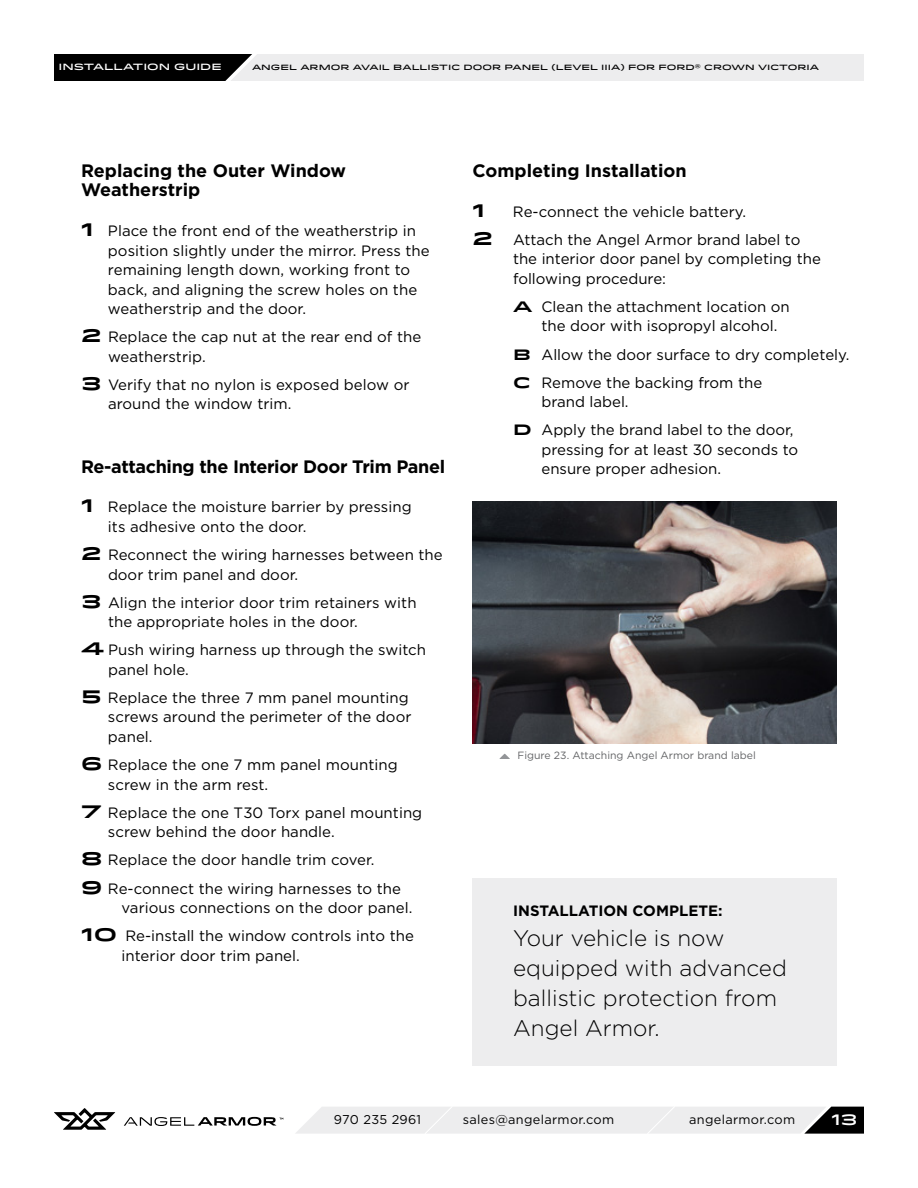
<style>
.page{position:relative;width:918px;height:1188px;background:#fff}
.page>*{position:absolute;margin:0;border:0;box-sizing:border-box;transform-origin:0 0}
.t1{font:300 22.5px/30px "Gotham";color:#000}
.t2{font:700 18px/19.5px "Gotham";color:#000}
.t3{font:700 18px "Gotham";letter-spacing:-.02em;color:#000}
.t4{font:700 18px "Idlewild";color:#000}
.t5{font:15px/19.5px "Gotham";letter-spacing:.005em;color:#000}
.t6{font:700 15px "Gotham";color:#000}
.t7{font:500 15px "Idlewild";color:#fff}
.t8{font:12.75px "Gotham";letter-spacing:.025em;color:#000}
.t9{font:10.5px "Gotham";color:#636466}
.t10{font:500 9px "Idlewild";color:#fff}
.t11{font:500 7.65px "Idlewild";color:#000}
.s1{font-family:"Idlewild";font-weight:700;font-size:18px}
.s2{font-family:"Idlewild";font-weight:700}
</style>
<div class="page">
<svg style="left:54px;top:54px;width:810px;height:27px;background:#b6b6b7"></svg>
<svg style="left:54px;top:1108px;width:61px;height:22px"></svg>
<svg style="left:124px;top:1117px;width:159px;height:9px"></svg>
<svg style="left:296px;top:1106px;width:568px;height:28px;background:#dbdbdc"></svg>
<img style="left:472px;top:502px;width:365px;height:241px">
<svg style="left:499px;top:753px;width:11px;height:6px"></svg>
<div style="left:472px;top:878px;width:365px;height:188px;background:#ededee"></div>
<p class="t10" style="left:58px;top:60px;width:165px">INSTALLATION GUIDE</p>
<p class="t11" style="left:252px;top:62px;width:569px">ANGEL ARMOR AVAIL BALLISTIC DOOR PANEL (LEVEL IIIA) FOR FORD® CROWN VICTORIA</p>
<p class="t2" style="left:81px;top:160px;width:267px">Replacing the Outer Window<br>Weatherstrip</p>
<p class="t5" style="left:108px;top:221px;width:323px;text-indent:-27px"><span class="s1">1</span> Place the front end of the weatherstrip in position slightly under the mirror. Press the remaining length down, working front to back, and aligning the screw holes on the weatherstrip and the door.</p>
<p class="t5" style="left:108px;top:327px;width:315px;text-indent:-27px"><span class="s1">2</span> Replace the cap nut at the rear end of the weatherstrip.</p>
<p class="t5" style="left:108px;top:375px;width:303px;text-indent:-27px"><span class="s1">3</span> Verify that no nylon is exposed below or around the window trim.</p>
<p class="t3" style="left:81px;top:456px;width:366px">Re-attaching the Interior Door Trim Panel</p>
<p class="t5" style="left:108px;top:497px;width:305px;text-indent:-27px"><span class="s1">1</span> Replace the moisture barrier by pressing its adhesive onto the door.</p>
<p class="t5" style="left:108px;top:545px;width:336px;text-indent:-27px"><span class="s1">2</span> Reconnect the wiring harnesses between the door trim panel and door.</p>
<p class="t5" style="left:108px;top:592px;width:310px;text-indent:-27px"><span class="s1">3</span> Align the interior door trim retainers with the appropriate holes in the door.</p>
<p class="t5" style="left:108px;top:640px;width:320px;text-indent:-27px"><span class="s1">4</span> Push wiring harness up through the switch panel hole.</p>
<p class="t5" style="left:108px;top:688px;width:305px;text-indent:-27px"><span class="s1">5</span> Replace the three 7 mm panel mounting screws around the perimeter of the door panel.</p>
<p class="t5" style="left:108px;top:755px;width:291px;text-indent:-27px"><span class="s1">6</span> Replace the one 7 mm panel mounting screw in the arm rest.</p>
<p class="t5" style="left:108px;top:802px;width:316px;text-indent:-27px"><span class="s1">7</span> Replace the one T30 Torx panel mounting screw behind the door handle.</p>
<p class="t5" style="left:81px;top:846px;width:322px;line-height:28.2px"><span class="s1">8</span> Replace the door handle trim cover.<br><span class="s1">9</span> Re-connect the wiring harnesses to the</p>
<p class="t5" style="left:81px;top:893px;width:334px;line-height:28.2px;text-align:right">various connections on the door panel.<br><span class="s1">10</span> Re-install the window controls into the</p>
<p class="t5" style="left:121px;top:945px;width:180px">interior door trim panel.</p>
<p class="t2" style="left:472px;top:160px;width:216px">Completing Installation</p>
<p class="t4" style="left:472px;top:197px;width:14px">1</p>
<p class="t5" style="left:472px;top:197px;width:330px;line-height:28.2px;text-indent:40px">Re-connect the vehicle battery.<br><span class="s1">2</span> Attach the Angel Armor brand label to</p>
<p class="t5" style="left:513px;top:249px;width:309px">the interior door panel by completing the following procedure:</p>
<p class="t5" style="left:542px;top:297px;width:250px;text-indent:-28px"><span class="s2">a</span> Clean the attachment location on the door with isopropyl alcohol.</p>
<p class="t5" style="left:513px;top:340px;width:338px;line-height:28.2px"><span class="s2">b</span> Allow the door surface to dry completely. <span class="s2">c</span> Remove the backing from the</p>
<p class="t5" style="left:513px;top:388px;width:282px;line-height:28.2px;text-indent:28px">brand label.<br><span class="s2">d</span> Apply the brand label to the door,</p>
<p class="t5" style="left:542px;top:440px;width:258px">pressing for at least 30 seconds to ensure proper adhesion.</p>
<p class="t9" style="left:518px;top:749px;width:240px">Figure 23. Attaching Angel Armor brand label</p>
<p class="t6" style="left:513px;top:902px;width:211px">INSTALLATION COMPLETE:</p>
<h1 class="t1" style="left:513px;top:923px;width:275px">Your vehicle is now equipped with advanced ballistic protection from<br>Angel Armor.</h1>
<p class="t8" style="left:334px;top:1112px;width:89px">970 235 2961</p>
<p class="t8" style="left:463px;top:1112px;width:153px">sales@angelarmor.com</p>
<p class="t8" style="left:689px;top:1112px;width:107px">angelarmor.com</p>
<p class="t7" style="left:832px;top:1108px;width:28px">13</p>
</div>
